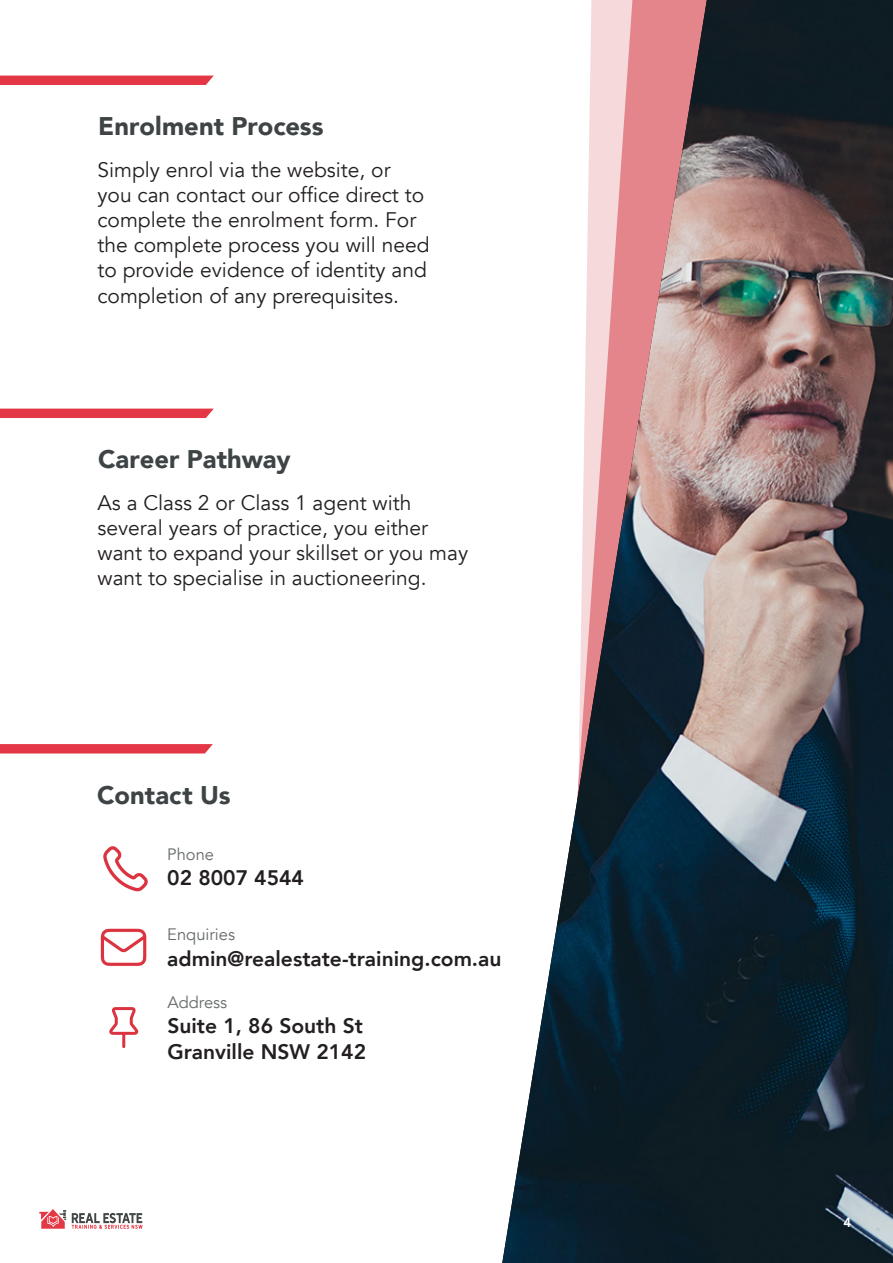
<style>
.page{position:relative;width:893px;height:1263px;background:#fff}
.page>*{position:absolute;margin:0;border:0;box-sizing:border-box;transform-origin:0 0}
.t1{font:900 25.5px "Avenir";color:#3e4445}
.t2{font:21px/25.2px "Avenir";color:#231f20}
.t3{font:800 21px "Avenir";color:#231f20}
.t4{font:16.5px "Avenir";color:#656a6a}
.t5{font:800 13.5px "Avenir";color:#fff}
</style>
<div class="page">
<img style="left:502px;top:0;width:391px;height:1263px">
<svg style="left:72px;top:1213px;width:71px;height:16px"></svg>
<svg style="left:39px;top:1209px;width:27px;height:20px"></svg>
<div style="left:0;top:76px;width:214px;height:9px;background:#e43745"></div>
<div style="left:0;top:409px;width:214px;height:9px;background:#e43745"></div>
<svg style="left:0;top:744px;width:213px;height:9px;background:#e43c4a"></svg>
<svg style="left:109px;top:1007px;width:30px;height:42px"></svg>
<img style="left:100px;top:928px;width:47px;height:38px">
<img style="left:103px;top:846px;width:45px;height:46px">
<p class="t1" style="left:98px;top:104px;width:227px">Enrolment Process</p>
<p class="t2" style="left:98px;top:157px;width:334px">Simply enrol via the website, or you can contact our office direct to complete the enrolment form. For the complete process you will need to provide evidence of identity and completion of any prerequisites.</p>
<p class="t1" style="left:98px;top:437px;width:194px">Career Pathway</p>
<p class="t2" style="left:98px;top:490px;width:372px">As a Class 2 or Class 1 agent with several years of practice, you either want to expand your skillset or you may want to specialise in auctioneering.</p>
<p class="t1" style="left:97px;top:773px;width:135px">Contact Us</p>
<p class="t4" style="left:167px;top:844px;width:48px">Phone</p>
<p class="t3" style="left:167px;top:862px;width:138px">02 8007 4544</p>
<p class="t4" style="left:167px;top:925px;width:69px">Enquiries</p>
<p class="t3" style="left:167px;top:942px;width:336px">admin@realestate-training.com.au</p>
<p class="t4" style="left:167px;top:992px;width:61px">Address</p>
<p class="t3" style="left:167px;top:1010px;width:197px">Suite 1, 86 South St</p>
<p class="t3" style="left:167px;top:1035px;width:200px">Granville NSW 2142</p>
<p class="t5" style="left:843px;top:1212px;width:9px">4</p>
</div>
